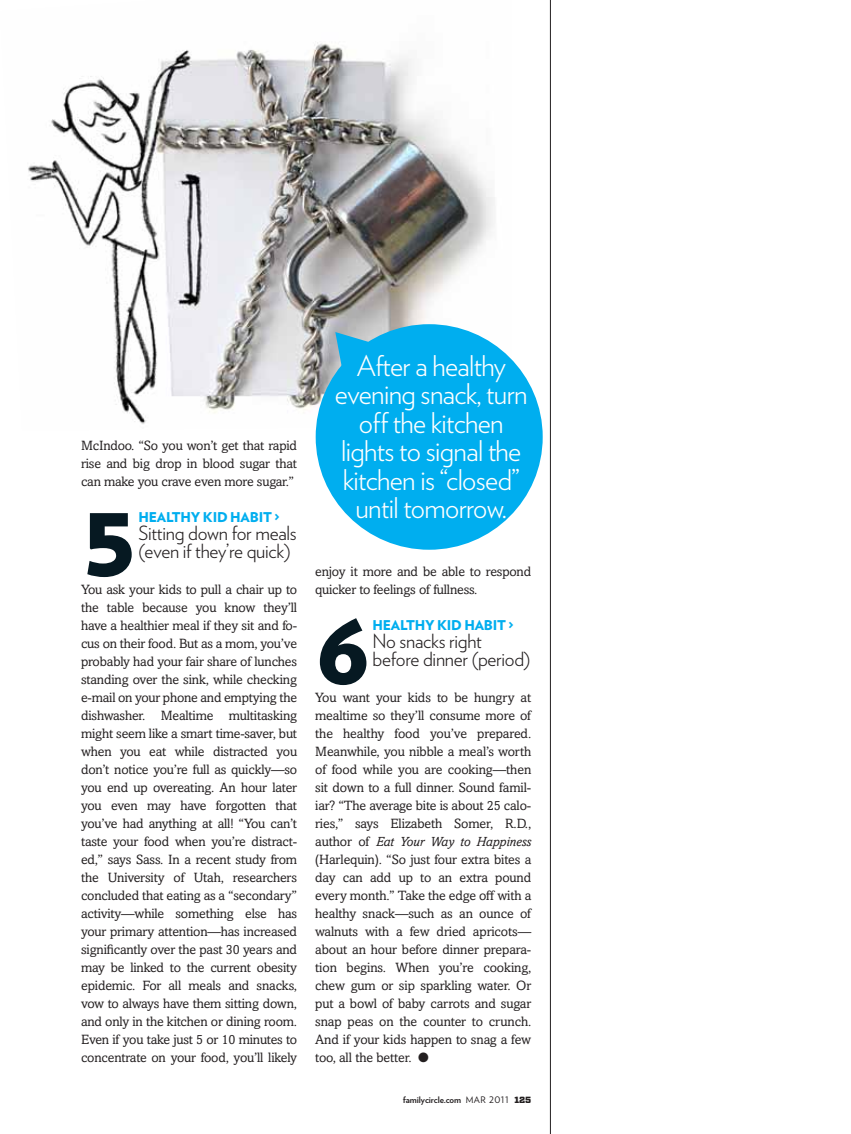
<style>
.page{position:relative;width:851px;height:1134px;background:#fff}
.page>*{position:absolute;margin:0;border:0;box-sizing:border-box;transform-origin:0 0}
.t1{font:900 106.5px "Verlag";color:#061922}
.t2{font:300 28.5px/28.5px "Verlag";letter-spacing:-.025em;color:#fff;text-align:center}
.t3{font:300 19.5px/18px "Verlag";letter-spacing:-.015em;color:#231f20}
.t4{font:13.5px/18px "Amasis MT Std";letter-spacing:-.015em;color:#231f20;text-align:justify}
.t5{font:900 13.5px "Verlag";letter-spacing:-.015em;color:#00aeef}
.t6{font:700 9px "Verlag";letter-spacing:-.005em;color:#231f20}
.s1{font-style:italic}
.s2{font-weight:400}
.s3{font-family:"Vitesse";font-weight:900}
</style>
<div class="page">
<img style="left:28px;top:42px;width:483px;height:382px">
<div style="left:315px;top:324px;width:227px;height:226px;background:#00aeef;border-radius:50%"></div>
<svg style="left:335px;top:332px;width:41px;height:42px"></svg>
<hr style="left:550px;top:0;width:1px;height:1134px;background:#231f20">
<p class="t4" style="left:81px;top:437px;width:218px">McIndoo. “So you won’t get that rapid rise and big drop in blood sugar that can make you crave even more sugar.”</p>
<h1 class="t1" style="left:81px;top:450px;width:56px">5</h1>
<p class="t5" style="left:138px;top:506px;width:143px">HEALTHY KID HABIT &gt;</p>
<h3 class="t3" style="left:138px;top:523px;width:160px">Sitting down for meals (even if they’re quick)</h3>
<p class="t4" style="left:81px;top:581px;width:218px">You ask your kids to pull a chair up to the table because you know they’ll have a healthier meal if they sit and fo&shy;cus on their food. But as a mom, you’ve probably had your fair share of lunches standing over the sink, while checking e-mail on your phone and emptying the dishwasher. Mealtime multitasking might seem like a smart time-saver, but when you eat while distracted you don’t notice you’re full as quickly—so you end up overeating. An hour later you even may have forgotten that you’ve had anything at all! “You can’t taste your food when you’re distract&shy;ed,” says Sass. In a recent study from the University of Utah, researchers concluded that eating as a “secondary” activity—while something else has your primary attention—has increased significantly over the past 30 years and may be linked to the current obesity epidemic. For all meals and snacks, vow to always have them sitting down, and only in the kitchen or dining room.<br>Even if you take just 5 or 10 minutes to concentrate on your food, you’ll likely</p>
<h2 class="t2" style="left:335px;top:350px;width:194px">After a healthy evening snack, turn off the kitchen lights to signal the kitchen is “closed” until tomorrow.</h2>
<p class="t4" style="left:315px;top:563px;width:218px">enjoy it more and be able to respond quicker to feelings of fullness.</p>
<h1 class="t1" style="left:315px;top:558px;width:57px">6</h1>
<p class="t5" style="left:372px;top:614px;width:143px">HEALTHY KID HABIT &gt;</p>
<h3 class="t3" style="left:372px;top:631px;width:159px">No snacks right before dinner (period)</h3>
<p class="t4" style="left:315px;top:689px;width:218px">You want your kids to be hungry at mealtime so they’ll consume more of the healthy food you’ve prepared.<br>Meanwhile, you nibble a meal’s worth of food while you are cooking—then sit down to a full dinner. Sound famil&shy;iar? “The average bite is about 25 calo&shy;ries,” says Elizabeth Somer, R.D., author of <span class="s1">Eat Your Way to Happiness </span>(Harlequin). “So just four extra bites a day can add up to an extra pound every month.” Take the edge off with a healthy snack—such as an ounce of walnuts with a few dried apricots— about an hour before dinner prepara&shy;tion begins. When you’re cooking, chew gum or sip sparkling water. Or put a bowl of baby carrots and sugar snap peas on the counter to crunch.<br>And if your kids happen to snag a few too, all the better. ●</p>
<p class="t6" style="left:402px;top:1093px;width:130px">familycircle.com <span class="s2">MAR 2011</span> <span class="s3">125</span></p>
</div>
